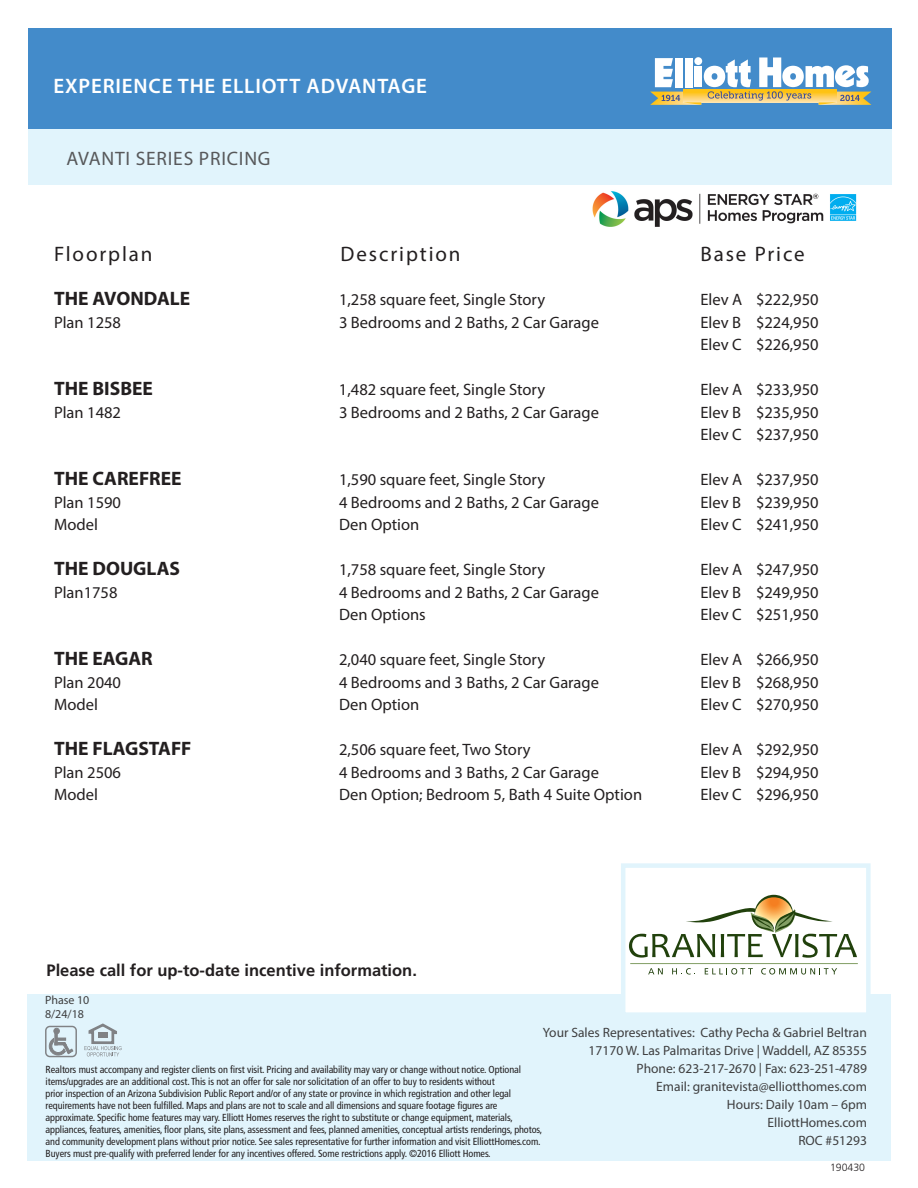
<style>
.page{position:relative;width:918px;height:1188px;background:#fff}
.page>*{position:absolute;margin:0;border:0;box-sizing:border-box;transform-origin:0 0}
.t1{font:600 21px "Myriad Pro";letter-spacing:.04em;color:#fff}
.t2{font:21px "Myriad Pro";letter-spacing:.09em;color:#231f20}
.t3{font:700 19.5px "Myriad Pro";color:#231f20}
.t4{font:19.5px "Myriad Pro";letter-spacing:.04em;color:#57585a}
.t5{font:16.5px/22.5px "Myriad Pro";color:#231f20}
.t6{font:700 16.5px "Frutiger LT Std";color:#231f20}
.t7{font:13.5px/18px "Myriad Pro";color:#3e3e3f;text-align:right}
.t8{font:12px/14.4px "Myriad Pro";color:#3e3e3f}
.t9{font:300 10.5px "Frutiger LT Std";color:#231f20}
.t10{font:condensed 10.2px/12.1px "Frutiger LT Std";letter-spacing:-.01em;color:#231f20}
</style>
<div class="page">
<div style="left:28px;top:129px;width:864px;height:55px;background:#e1f4fc"></div>
<div style="left:28px;top:29px;width:864px;height:100px;background:#438bca"></div>
<svg style="left:650px;top:57px;width:221px;height:48px"></svg>
<div style="left:27px;top:994px;width:864px;height:167px;background:#e1f4fc"></div>
<div style="left:621px;top:863px;width:250px;height:154px;background:#fff;border:4px solid #e1f4fc"></div>
<svg style="left:84px;top:1023px;width:38px;height:33px"></svg>
<div style="left:45px;top:1026px;width:32px;height:31px;border:1px solid #808285;border-radius:4px"></div>
<svg style="left:49px;top:1028px;width:24px;height:27px"></svg>
<svg style="left:629px;top:895px;width:228px;height:63px"></svg>
<hr style="left:630px;top:963px;width:228px;height:1px;background:#829e64">
<svg style="left:648px;top:968px;width:15px;height:6px"></svg>
<svg style="left:672px;top:968px;width:23px;height:7px"></svg>
<svg style="left:705px;top:968px;width:48px;height:7px"></svg>
<svg style="left:761px;top:968px;width:76px;height:7px"></svg>
<img style="left:592px;top:191px;width:265px;height:36px">
<h1 class="t1" style="left:54px;top:73px;width:375px">EXPERIENCE THE ELLIOTT ADVANTAGE</h1>
<h2 class="t4" style="left:66px;top:147px;width:206px">AVANTI SERIES PRICING</h2>
<h1 class="t2" style="left:54px;top:241px;width:100px">Floorplan</h1>
<h1 class="t2" style="left:341px;top:241px;width:122px">Description</h1>
<h1 class="t2" style="left:701px;top:241px;width:106px">Base Price</h1>
<h2 class="t3" style="left:54px;top:286px;width:138px">THE AVONDALE</h2>
<h3 class="t5" style="left:339px;top:288px;width:208px">1,258 square feet, Single Story</h3>
<h3 class="t5" style="left:701px;top:288px;width:120px">Elev A $222,950</h3>
<h3 class="t5" style="left:54px;top:310px;width:69px">Plan 1258</h3>
<h3 class="t5" style="left:339px;top:310px;width:262px">3 Bedrooms and 2 Baths, 2 Car Garage</h3>
<h3 class="t5" style="left:701px;top:310px;width:120px">Elev B $224,950<br>Elev C $226,950</h3>
<h2 class="t3" style="left:54px;top:376px;width:100px">THE BISBEE</h2>
<h3 class="t5" style="left:339px;top:378px;width:208px">1,482 square feet, Single Story</h3>
<h3 class="t5" style="left:700px;top:378px;width:120px">Elev A $233,950</h3>
<h3 class="t5" style="left:54px;top:400px;width:69px">Plan 1482</h3>
<h3 class="t5" style="left:339px;top:400px;width:262px">3 Bedrooms and 2 Baths, 2 Car Garage</h3>
<h3 class="t5" style="left:701px;top:400px;width:120px">Elev B $235,950<br>Elev C $237,950</h3>
<h2 class="t3" style="left:54px;top:466px;width:129px">THE CAREFREE</h2>
<h3 class="t5" style="left:339px;top:468px;width:208px">1,590 square feet, Single Story</h3>
<h3 class="t5" style="left:700px;top:468px;width:120px">Elev A $237,950</h3>
<h3 class="t5" style="left:54px;top:490px;width:69px">Plan 1590</h3>
<h3 class="t5" style="left:339px;top:490px;width:262px">4 Bedrooms and 2 Baths, 2 Car Garage</h3>
<h3 class="t5" style="left:701px;top:490px;width:120px">Elev B $239,950</h3>
<h3 class="t5" style="left:54px;top:513px;width:45px">Model</h3>
<h3 class="t5" style="left:339px;top:513px;width:82px">Den Option</h3>
<h3 class="t5" style="left:701px;top:513px;width:120px">Elev C $241,950</h3>
<h2 class="t3" style="left:54px;top:556px;width:128px">THE DOUGLAS</h2>
<h3 class="t5" style="left:339px;top:558px;width:208px">1,758 square feet, Single Story</h3>
<h3 class="t5" style="left:700px;top:558px;width:120px">Elev A $247,950</h3>
<h3 class="t5" style="left:54px;top:580px;width:65px">Plan1758</h3>
<h3 class="t5" style="left:339px;top:580px;width:262px">4 Bedrooms and 2 Baths, 2 Car Garage</h3>
<h3 class="t5" style="left:701px;top:580px;width:120px">Elev B $249,950</h3>
<h3 class="t5" style="left:339px;top:603px;width:88px">Den Options</h3>
<h3 class="t5" style="left:701px;top:603px;width:120px">Elev C $251,950</h3>
<h2 class="t3" style="left:54px;top:646px;width:100px">THE EAGAR</h2>
<h3 class="t5" style="left:339px;top:648px;width:208px">2,040 square feet, Single Story</h3>
<h3 class="t5" style="left:700px;top:648px;width:120px">Elev A $266,950</h3>
<h3 class="t5" style="left:54px;top:670px;width:69px">Plan 2040</h3>
<h3 class="t5" style="left:339px;top:670px;width:262px">4 Bedrooms and 3 Baths, 2 Car Garage</h3>
<h3 class="t5" style="left:701px;top:670px;width:120px">Elev B $268,950</h3>
<h3 class="t5" style="left:54px;top:693px;width:45px">Model</h3>
<h3 class="t5" style="left:339px;top:693px;width:82px">Den Option</h3>
<h3 class="t5" style="left:701px;top:693px;width:120px">Elev C $270,950</h3>
<h2 class="t3" style="left:54px;top:736px;width:139px">THE FLAGSTAFF</h2>
<h3 class="t5" style="left:339px;top:738px;width:193px">2,506 square feet, Two Story</h3>
<h3 class="t5" style="left:700px;top:738px;width:120px">Elev A $292,950</h3>
<h3 class="t5" style="left:54px;top:760px;width:69px">Plan 2506</h3>
<h3 class="t5" style="left:339px;top:760px;width:262px">4 Bedrooms and 3 Baths, 2 Car Garage</h3>
<h3 class="t5" style="left:701px;top:760px;width:120px">Elev B $294,950</h3>
<h3 class="t5" style="left:54px;top:783px;width:45px">Model</h3>
<h3 class="t5" style="left:339px;top:783px;width:305px">Den Option; Bedroom 5, Bath 4 Suite Option</h3>
<h3 class="t5" style="left:701px;top:783px;width:120px">Elev C $296,950</h3>
<h3 class="t6" style="left:47px;top:961px;width:372px">Please call for up-to-date incentive information.</h3>
<p class="t8" style="left:45px;top:992px;width:46px">Phase 10<br>8/24/18</p>
<p class="t7" style="left:543px;top:1024px;width:325px">Your Sales Representatives: Cathy Pecha &amp; Gabriel Beltran 17170 W. Las Palmaritas Drive | Waddell, AZ 85355<br>Phone: 623-217-2670 | Fax: 623-251-4789<br>Email: granitevista@elliotthomes.com<br>Hours: Daily 10am – 6pm<br>ElliottHomes.com<br>ROC #51293</p>
<p class="t10" style="left:46px;top:1063px;width:498px">Realtors must accompany and register clients on first visit. Pricing and availability may vary or change without notice. Optional items/upgrades are an additional cost. This is not an offer for sale nor solicitation of an offer to buy to residents without<br>prior inspection of an Arizona Subdivision Public Report and/or of any state or province in which registration and other legal requirements have not been fulfilled. Maps and plans are not to scale and all dimensions and square footage figures are approximate. Specific home features may vary. Elliott Homes reserves the right to substitute or change equipment, materials, appliances, features, amenities, floor plans, site plans, assessment and fees, planned amenities, conceptual artists renderings, photos, and community development plans without prior notice. See sales representative for further information and visit ElliottHomes.com.<br>Buyers must pre-qualify with preferred lender for any incentives offered. Some restrictions apply. ©2016 Elliott Homes.</p>
<p class="t9" style="left:830px;top:1162px;width:37px">190430</p>
</div>
